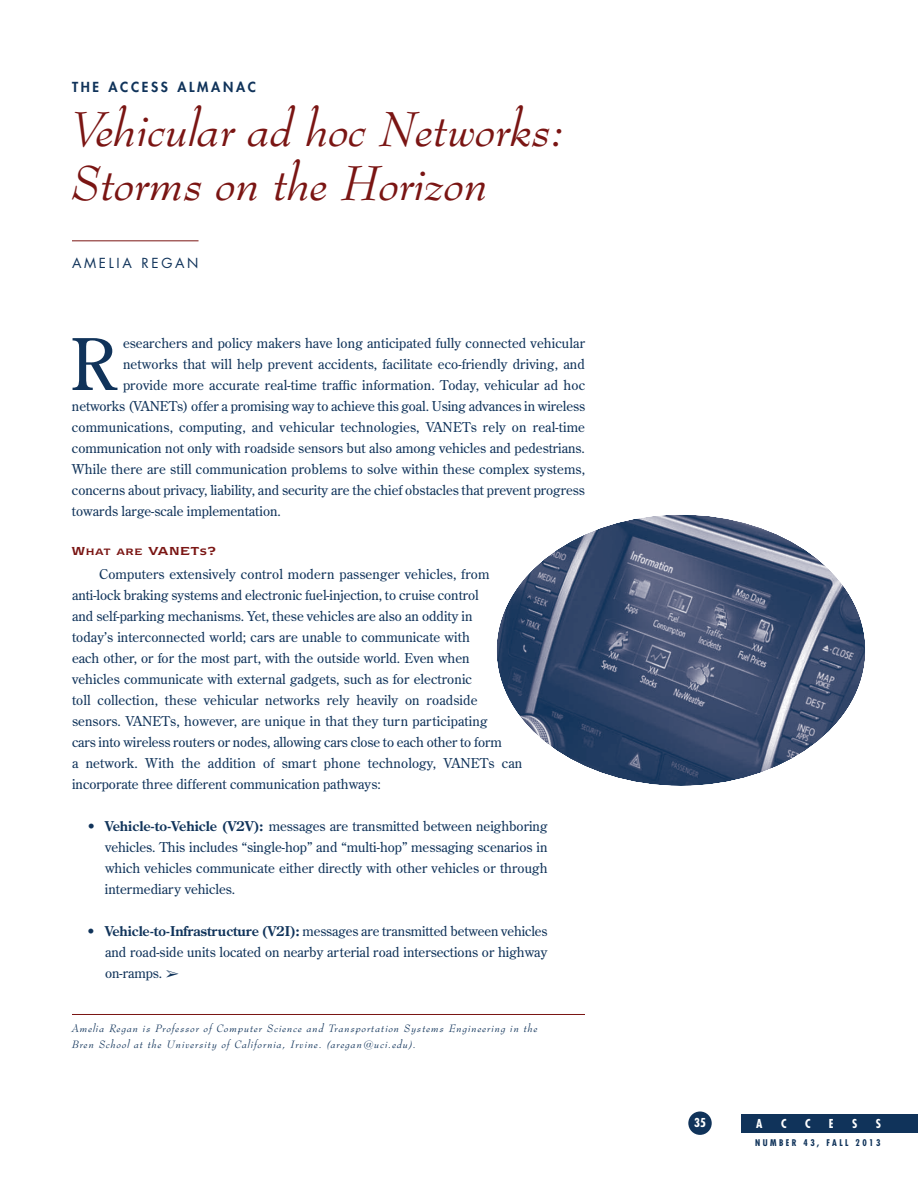
<style>
.page{position:relative;width:918px;height:1188px;background:#fff}
.page>*{position:absolute;margin:0;border:0;box-sizing:border-box;transform-origin:0 0}
.t1{font:70.95px "Century Old Style";color:#10335a}
.t2{font:italic 48px/54px "Bernhard Modern BT";color:#7a1513}
.t3{font:13.5px/21px "Century Old Style";letter-spacing:.005em;color:#10335a}
.t4{font:800 13.5px "Futura";letter-spacing:.2em;color:#10335a}
.t5{font:13.5px "Futura";letter-spacing:.2em;color:#10335a}
.t6{font:700 condensed 12px "Futura";color:#fff}
.t7{font:italic 10.5px/16.5px "Bernhard Modern BT";letter-spacing:.09em;color:#10335a}
.t8{font:700 condensed 9px "Futura";letter-spacing:.27em;color:#10335a}
.s1{font-family:"Newtext IT Cby BT";font-weight:600;color:#7a1513}
.s2{font-family:"Newtext IT Cby BT";font-weight:600;font-size:10.8px;color:#7a1513}
.s3{font-weight:700}
</style>
<div class="page">
<div style="left:688px;top:1112px;width:24px;height:23px;background:#10335a;border-radius:50%"></div>
<div style="left:741px;top:1114px;width:177px;height:19px;background:#10335a"></div>
<hr style="left:72px;top:1014px;width:513px;height:1px;background:#7a1513">
<hr style="left:72px;top:241px;width:127px;height:1px;background:#7a1513">
<img style="left:497px;top:515px;width:368px;height:271px;border-radius:50%">
<p class="t4" style="left:72px;top:81px;width:185px">THE ACCESS ALMANAC</p>
<p class="t2" style="left:72px;top:105px;width:497px">Vehicular ad hoc Networks:<br>Storms on the Horizon</p>
<p class="t5" style="left:72px;top:257px;width:128px">AMELIA REGAN</p>
<p class="t1" style="left:70px;top:336px;width:46px">R</p>
<p class="t3" style="left:123px;top:334px;width:464px">esearchers and policy makers have long anticipated fully connected vehicular</p>
<p class="t3" style="left:123px;top:355px;width:464px">networks that will help prevent accidents, facilitate eco-friendly driving, and</p>
<p class="t3" style="left:123px;top:376px;width:464px">provide more accurate real-time traffic information. Today, vehicular ad hoc</p>
<p class="t3" style="left:72px;top:397px;width:515px">networks (VANETs) offer a promising way to achieve this goal. Using advances in wireless</p>
<p class="t3" style="left:72px;top:418px;width:515px">communications, computing, and vehicular technologies, VANETs rely on real-time</p>
<p class="t3" style="left:72px;top:439px;width:515px">communication not only with roadside sensors but also among vehicles and pedestrians.</p>
<p class="t3" style="left:72px;top:460px;width:515px">While there are still communication problems to solve within these complex systems,</p>
<p class="t3" style="left:72px;top:481px;width:514px">concerns about privacy, liability, and security are the chief obstacles that prevent progress</p>
<p class="t3" style="left:72px;top:502px;width:210px">towards large-scale implementation.</p>
<p class="t3" style="left:99px;top:539px;width:392px;line-height:24px;text-indent:-27px"><span class="s1">W</span><span class="s2">HAT ARE</span> <span class="s1">VANET</span><span class="s2">S</span><span class="s1">?<br></span>Computers extensively control modern passenger vehicles, from</p>
<p class="t3" style="left:72px;top:586px;width:452px">anti-lock braking systems and electronic fuel-injection, to cruise control<br>and self-parking mechanisms. Yet, these vehicles are also an oddity in<br>today’s interconnected world; cars are unable to communicate with<br>each other, or for the most part, with the outside world. Even when<br>vehicles communicate with external gadgets, such as for electronic<br>toll collection, these vehicular networks rely heavily on roadside sensors. VANETs, however, are unique in that they turn participating<br>cars into wireless routers or nodes, allowing cars close to each other to form<br>a network. With the addition of smart phone technology, VANETs can incorporate three different communication pathways:</p>
<p class="t3" style="left:105px;top:817px;width:444px;text-align:justify;text-indent:-18px"><span class="s3">• Vehicle-to-Vehicle (V2V):</span> messages are transmitted between neighboring vehicles. This includes “single-hop” and “multi-hop” messaging scenarios in which vehicles communicate either directly with other vehicles or through intermediary vehicles.</p>
<p class="t3" style="left:105px;top:922px;width:444px;text-align:justify;text-indent:-18px"><span class="s3">• Vehicle-to-Infrastructure (V2I):</span> messages are transmitted between vehicles and road-side units located on nearby arterial road intersections or highway on-ramps. ➢</p>
<p class="t7" style="left:72px;top:1021px;width:467px">Amelia Regan is Professor of Computer Science and Transportation Systems Engineering in the<br>Bren School at the University of California, Irvine. (aregan@uci.edu).</p>
<p class="t6" style="left:694px;top:1117px;width:13px">35</p>
<p class="t6" style="left:756px;top:1119px;width:8px">A</p>
<p class="t6" style="left:781px;top:1119px;width:7px">C</p>
<p class="t6" style="left:805px;top:1119px;width:7px">C</p>
<p class="t6" style="left:829px;top:1119px;width:6px">E</p>
<p class="t6" style="left:852px;top:1119px;width:7px">S</p>
<p class="t6" style="left:876px;top:1119px;width:7px">S</p>
<p class="t8" style="left:755px;top:1139px;width:127px">NUMBER 43, FALL 2013</p>
</div>
